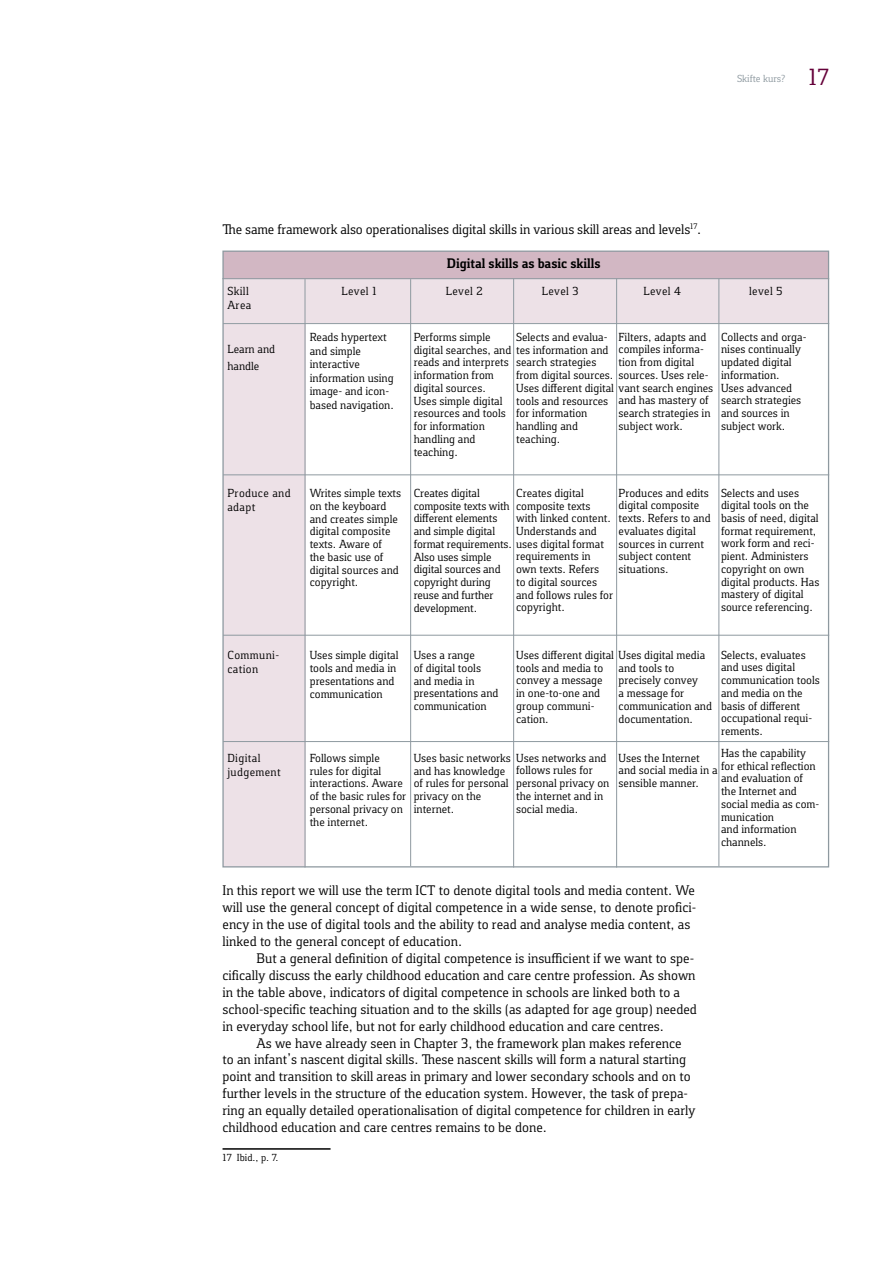
<style>
.page{position:relative;width:893px;height:1263px;background:#fff}
.page>*{position:absolute;margin:0;border:0;box-sizing:border-box;transform-origin:0 0}
.t1{font:24px "Foral Pro";color:#650039}
.t2{font:14.25px/17px "Foral Pro";color:#000}
.t3{font:700 14.25px "Foral Pro";color:#000}
.t4{font:12px/12.8px "Foral Pro";color:#000}
.t5{font:10.5px "Foral Pro";color:#000}
.t6{font:10.5px "Foral Pro";color:#8e99a0}
</style>
<div class="page">
<hr style="left:223px;top:1148px;width:108px;height:2px;background:#000">
<div style="left:223px;top:324px;width:82px;height:542px;background:#ede1e7"></div>
<div style="left:223px;top:251px;width:605px;height:28px;background:#d2b7c3"></div>
<div style="left:223px;top:279px;width:605px;height:43px;background:#ede1e7"></div>
<hr style="left:305px;top:279px;width:1px;height:588px;background:#8e99a0">
<hr style="left:410px;top:279px;width:1px;height:587px;background:#8e99a0">
<hr style="left:513px;top:279px;width:1px;height:588px;background:#8e99a0">
<hr style="left:616px;top:279px;width:1px;height:588px;background:#8e99a0">
<hr style="left:718px;top:279px;width:1px;height:587px;background:#8e99a0">
<hr style="left:222px;top:278px;width:607px;height:1px;background:#8e99a0">
<hr style="left:223px;top:323px;width:606px;height:1px;background:#8e99a0">
<hr style="left:223px;top:474px;width:606px;height:1px;background:#8e99a0">
<hr style="left:223px;top:635px;width:606px;height:1px;background:#8e99a0">
<hr style="left:223px;top:741px;width:606px;height:1px;background:#8e99a0">
<p class="t6" style="left:737px;top:72px;width:50px">Skifte kurs?</p>
<h1 class="t1" style="left:808px;top:63px;width:23px">17</h1>
<p class="t2" style="left:223px;top:221px;width:480px">The same framework also operationalises digital skills in various skill areas and levels<sup>17</sup>.</p>
<p class="t3" style="left:447px;top:255px;width:155px">Digital skills as basic skills</p>
<p class="t4" style="left:227px;top:284px;width:23px">Skill</p>
<p class="t4" style="left:342px;top:284px;width:37px">Level 1</p>
<p class="t4" style="left:446px;top:284px;width:39px">Level 2</p>
<p class="t4" style="left:542px;top:284px;width:38px">Level 3</p>
<p class="t4" style="left:643px;top:284px;width:39px">Level 4</p>
<p class="t4" style="left:749px;top:284px;width:35px">level 5</p>
<p class="t4" style="left:227px;top:298px;width:25px">Area</p>
<p class="t4" style="left:227px;top:340px;width:49px;line-height:17px">Learn and handle</p>
<p class="t4" style="left:227px;top:486px;width:65px;line-height:14.1px">Produce and adapt</p>
<p class="t4" style="left:227px;top:648px;width:53px;line-height:14.1px">Communi&shy;cation</p>
<p class="t4" style="left:227px;top:751px;width:55px;line-height:14.1px">Digital judgement</p>
<p class="t4" style="left:721px;top:330px;width:87px">Collects and orga&shy;nises continually updated digital information.<br>Uses advanced search strategies and sources in subject work.</p>
<p class="t4" style="left:619px;top:330px;width:89px">Filters, adapts and compiles informa&shy;tion from digital</p>
<p class="t4" style="left:619px;top:394px;width:94px">and has mastery of search strategies in subject work.</p>
<p class="t4" style="left:516px;top:324px;width:93px;line-height:25.5px">Selects and evalua&shy;search strategies</p>
<p class="t4" style="left:516px;top:369px;width:199px">from digital sources. sources. Uses rele-<br>Uses different digital vant search engines tools and resources<br>for information<br>handling and<br>teaching.</p>
<p class="t4" style="left:414px;top:331px;width:196px">Performs simple<br>digital searches, and tes information and reads and interprets<br>information from<br>digital sources.<br>Uses simple digital<br>resources and tools<br>for information<br>handling and<br>teaching.</p>
<p class="t4" style="left:414px;top:486px;width:192px">Creates digital<br>composite texts with<br>different elements<br>and simple digital<br>format requirements. uses digital format<br>Also uses simple<br>digital sources and<br>copyright during<br>reuse and further<br>development.</p>
<p class="t4" style="left:414px;top:649px;width:86px">Uses a range<br>of digital tools and media in presentations and communication</p>
<p class="t4" style="left:310px;top:330px;width:86px;line-height:13.5px">Reads hypertext and simple interactive information using image- and icon&shy;based navigation.</p>
<p class="t4" style="left:721px;top:486px;width:100px">Selects and uses digital tools on the basis of need, digital format requirement, work form and reci&shy;pient. Administers copyright on own digital products. Has mastery of digital source referencing.</p>
<p class="t4" style="left:721px;top:648px;width:100px">Selects, evaluates and uses digital communication tools and media on the basis of different occupational requi&shy;rements.</p>
<p class="t4" style="left:721px;top:746px;width:100px">Has the capability for ethical reflection and evaluation of the Internet and social media as com&shy;munication<br>and information channels.</p>
<p class="t4" style="left:619px;top:486px;width:94px">Produces and edits digital composite texts. Refers to and evaluates digital sources in current subject content situations.</p>
<p class="t4" style="left:516px;top:486px;width:96px">Creates digital composite texts with linked content.<br>Understands and</p>
<p class="t4" style="left:516px;top:550px;width:98px">requirements in own texts. Refers<br>to digital sources and follows rules for copyright.</p>
<p class="t4" style="left:516px;top:648px;width:191px">Uses different digital Uses digital media tools and media to<br>convey a message<br>in one-to-one and<br>group communi-<br>cation.</p>
<p class="t4" style="left:310px;top:487px;width:93px">Writes simple texts on the keyboard and creates simple digital composite texts. Aware of<br>the basic use of digital sources and copyright.</p>
<p class="t4" style="left:310px;top:649px;width:90px">Uses simple digital tools and media in presentations and communication</p>
<p class="t4" style="left:619px;top:661px;width:95px">and tools to precisely convey<br>a message for communication and documentation.</p>
<p class="t4" style="left:619px;top:751px;width:100px">Uses the Internet and social media in a sensible manner.</p>
<p class="t4" style="left:414px;top:751px;width:194px">Uses basic networks Uses networks and and has knowledge<br>of rules for personal<br>privacy on the<br>internet.</p>
<p class="t4" style="left:310px;top:751px;width:98px">Follows simple<br>rules for digital interactions. Aware of the basic rules for personal privacy on the internet.</p>
<p class="t4" style="left:516px;top:764px;width:95px">follows rules for personal privacy on the internet and in social media.</p>
<p class="t2" style="left:223px;top:882px;width:475px">In this report we will use the term ICT to denote digital tools and media content. We will use the general concept of digital competence in a wide sense, to denote profici&shy;ency in the use of digital tools and the ability to read and analyse media content, as linked to the general concept of education.</p>
<p class="t2" style="left:223px;top:949px;width:476px;text-indent:34px">But a general definition of digital competence is insufficient if we want to spe&shy;cifically discuss the early childhood education and care centre profession. As shown in the table above, indicators of digital competence in schools are linked both to a school-specific teaching situation and to the skills (as adapted for age group) needed in everyday school life, but not for early childhood education and care centres.</p>
<p class="t2" style="left:223px;top:1034px;width:474px;text-indent:34px">As we have already seen in Chapter 3, the framework plan makes reference to an infant’s nascent digital skills. These nascent skills will form a natural starting point and transition to skill areas in primary and lower secondary schools and on to further levels in the structure of the education system. However, the task of prepa&shy;ring an equally detailed operationalisation of digital competence for children in early childhood education and care centres remains to be done.</p>
<p class="t5" style="left:223px;top:1151px;width:57px">17 Ibid., p. 7.</p>
</div>
